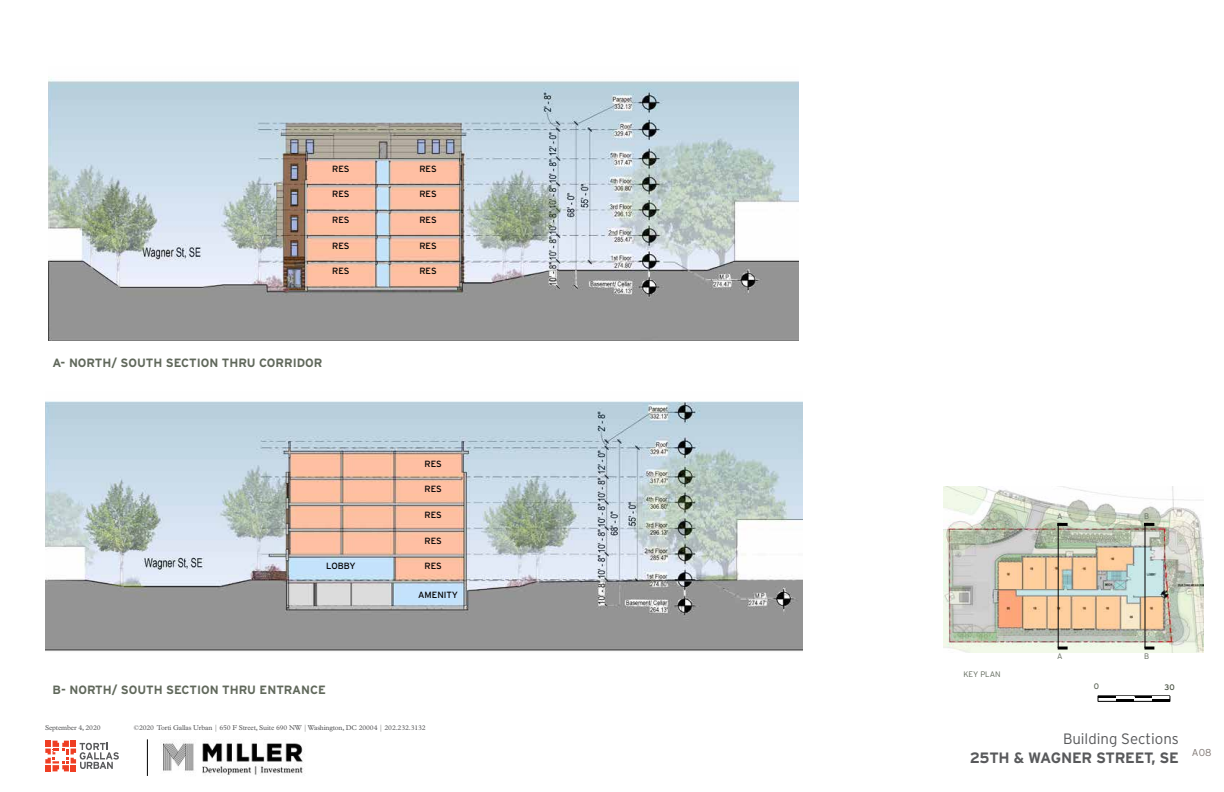
<style>
.page{position:relative;width:1224px;height:792px;background:#fff}
.page>*{position:absolute;margin:0;border:0;box-sizing:border-box;transform-origin:0 0}
.t1{font:700 15px "Interstate";letter-spacing:-.015em;color:#58595b}
.t2{font:300 15px "Interstate";color:#58595b}
.t3{font:700 12px "Interstate";color:#60685b}
.t4{font:300 10px "Interstate";color:#7f7773}
.t5{font:9px "Interstate";color:#000}
.t6{font:300 8px "Interstate";color:#60685b}
.t7{font:8px "Interstate";color:#444d3e}
.t8{font:8px "Interstate";color:#60685b}
.t9{font:7px "Plantin MT Std";letter-spacing:-.02em;color:#58595b}
</style>
<div class="page">
<hr style="left:147px;top:739px;width:1px;height:37px;background:#000">
<svg style="left:45px;top:741px;width:74px;height:30px"></svg>
<img style="left:161px;top:741px;width:143px;height:34px">
<hr style="left:1098px;top:701px;width:72px;height:1px;background:#000">
<svg style="left:1098px;top:696px;width:73px;height:5px"></svg>
<img style="left:943px;top:486px;width:261px;height:167px">
<img style="left:45px;top:401px;width:758px;height:250px">
<img style="left:48px;top:77px;width:750px;height:264px">
<hr style="left:1058px;top:524px;width:1px;height:124px;background:#000">
<svg style="left:1057px;top:523px;width:11px;height:3px"></svg>
<svg style="left:1058px;top:647px;width:10px;height:3px"></svg>
<hr style="left:1144px;top:524px;width:2px;height:124px;background:#000">
<svg style="left:1144px;top:523px;width:10px;height:3px"></svg>
<svg style="left:1144px;top:647px;width:10px;height:3px"></svg>
<p class="t5" style="left:332px;top:164px;width:19px">RE S</p>
<p class="t5" style="left:419px;top:164px;width:19px">RE S</p>
<p class="t5" style="left:332px;top:189px;width:19px">RE S</p>
<p class="t5" style="left:332px;top:215px;width:19px">RE S</p>
<p class="t5" style="left:332px;top:241px;width:19px">RE S</p>
<p class="t5" style="left:332px;top:266px;width:19px">RE S</p>
<h2 class="t3" style="left:53px;top:356px;width:271px">A- NORTH/ SOUTH SECTION THRU CORRIDOR</h2>
<p class="t5" style="left:326px;top:561px;width:31px">LOBBY</p>
<h2 class="t3" style="left:53px;top:683px;width:275px">B- NORTH/ SOUTH SECTION THRU ENTRANCE</h2>
<p class="t5" style="left:419px;top:189px;width:19px">RE S</p>
<p class="t5" style="left:419px;top:215px;width:19px">RE S</p>
<p class="t5" style="left:419px;top:241px;width:19px">RE S</p>
<p class="t5" style="left:419px;top:266px;width:19px">RE S</p>
<p class="t5" style="left:425px;top:459px;width:19px">RE S</p>
<p class="t5" style="left:425px;top:484px;width:19px">RE S</p>
<p class="t5" style="left:425px;top:510px;width:19px">RE S</p>
<p class="t5" style="left:425px;top:535px;width:19px">RE S</p>
<p class="t5" style="left:425px;top:561px;width:19px">RE S</p>
<p class="t5" style="left:418px;top:590px;width:41px">AMEN ITY</p>
<p class="t9" style="left:45px;top:723px;width:57px">September 4, 2020</p>
<p class="t9" style="left:134px;top:724px;width:293px">©2020 Torti Gallas Urban | 650 F Street, Suite 690 NW | Washington, DC 20004 | 202.232.3132</p>
<p class="t6" style="left:1057px;top:512px;width:7px">A</p>
<p class="t6" style="left:1144px;top:512px;width:7px">B</p>
<p class="t6" style="left:963px;top:669px;width:39px">KEY PLAN</p>
<p class="t6" style="left:1057px;top:652px;width:7px">A</p>
<p class="t6" style="left:1144px;top:652px;width:7px">B</p>
<p class="t8" style="left:1094px;top:681px;width:7px">0</p>
<p class="t7" style="left:1165px;top:682px;width:12px">30</p>
<h1 class="t2" style="left:1063px;top:730px;width:117px">Building Sections</h1>
<h1 class="t1" style="left:970px;top:749px;width:146px">25TH &amp; WAGNER STREET</h1>
<h1 class="t1" style="left:1152px;top:749px;width:27px">, SE</h1>
<h3 class="t4" style="left:1192px;top:747px;width:21px">A08</h3>
</div>
